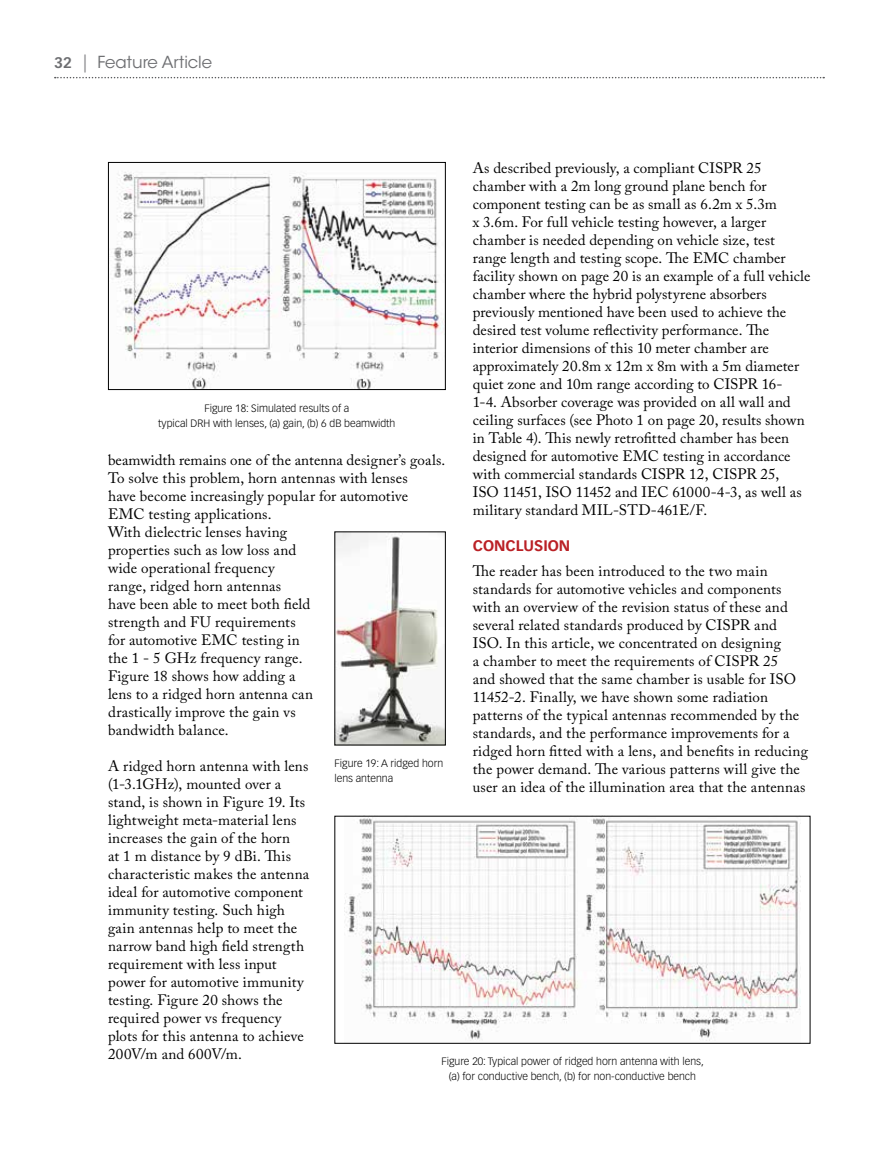
<style>
.page{position:relative;width:878px;height:1175px;background:#fff}
.page>*{position:absolute;margin:0;border:0;box-sizing:border-box;transform-origin:0 0}
.t1{font:16.5px "ITC Avant Garde Std";color:#6d6e71}
.t2{font:15px/18px "Adobe Caslon Pro";letter-spacing:.01em;color:#000}
.t3{font:700 15px "Vectora LT Std";color:#ba2025}
.t4{font:300 10.5px/15px "Vectora LT Std";color:#000;text-align:center}
.s1{font-family:"Vectora LT Std";font-weight:700;font-size:15px}
.s2{font-family:"Vectora LT Std";font-weight:300;font-size:18px}
</style>
<div class="page">
<svg style="left:55px;top:77px;width:769px;height:1px"></svg>
<img style="left:112px;top:172px;width:332px;height:216px">
<div style="left:108px;top:162px;width:338px;height:228px;border:1px solid #000"></div>
<img style="left:336px;top:533px;width:108px;height:210px">
<div style="left:334px;top:531px;width:112px;height:214px;border:1px solid #000"></div>
<img style="left:344px;top:817px;width:456px;height:224px">
<p class="t1" style="left:54px;top:52px;width:160px"><span class="s1">32</span> <span class="s2">|</span> Feature Article</p>
<p class="t2" style="left:472px;top:159px;width:339px">As described previously, a compliant CISPR 25 chamber with a 2m long ground plane bench for component testing can be as small as 6.2m x 5.3m<br>x 3.6m. For full vehicle testing however, a larger chamber is needed depending on vehicle size, test range length and testing scope. The EMC chamber facility shown on page 20 is an example of a full vehicle chamber where the hybrid polystyrene absorbers previously mentioned have been used to achieve the desired test volume reflectivity performance. The interior dimensions of this 10 meter chamber are approximately 20.8m x 12m x 8m with a 5m diameter quiet zone and 10m range according to CISPR 16- 1-4. Absorber coverage was provided on all wall and ceiling surfaces (see Photo 1 on page 20, results shown in Table 4). This newly retrofitted chamber has been designed for automotive EMC testing in accordance with commercial standards CISPR 12, CISPR 25,<br>ISO 11451, ISO 11452 and IEC 61000-4-3, as well as military standard MIL-STD-461E/F.</p>
<p class="t3" style="left:472px;top:537px;width:99px">CONCLUSION</p>
<p class="t2" style="left:472px;top:562px;width:337px">The reader has been introduced to the two main standards for automotive vehicles and components with an overview of the revision status of these and several related standards produced by CISPR and ISO. In this article, we concentrated on designing<br>a chamber to meet the requirements of CISPR 25<br>and showed that the same chamber is usable for ISO 11452-2. Finally, we have shown some radiation patterns of the typical antennas recommended by the standards, and the performance improvements for a ridged horn fitted with a lens, and benefits in reducing the power demand. The various patterns will give the user an idea of the illumination area that the antennas</p>
<p class="t4" style="left:158px;top:400px;width:239px">Figure 18: Simulated results of a<br>typical DRH with lenses, (a) gain, (b) 6 dB beamwidth</p>
<p class="t2" style="left:108px;top:450px;width:339px">beamwidth remains one of the antenna designer’s goals.<br>To solve this problem, horn antennas with lenses<br>have become increasingly popular for automotive EMC testing applications.<br>With dielectric lenses having<br>properties such as low loss and<br>wide operational frequency<br>range, ridged horn antennas<br>have been able to meet both field<br>strength and FU requirements<br>for automotive EMC testing in<br>the 1 - 5 GHz frequency range.<br>Figure 18 shows how adding a<br>lens to a ridged horn antenna can<br>drastically improve the gain vs<br>bandwidth balance.</p>
<p class="t2" style="left:108px;top:756px;width:203px">A ridged horn antenna with lens (1-3.1GHz), mounted over a stand, is shown in Figure 19. Its lightweight meta-material lens increases the gain of the horn<br>at 1 m distance by 9 dBi. This characteristic makes the antenna ideal for automotive component immunity testing. Such high gain antennas help to meet the narrow band high field strength requirement with less input power for automotive immunity testing. Figure 20 shows the required power vs frequency plots for this antenna to achieve<br>200V/m and 600V/m.</p>
<p class="t4" style="left:334px;top:756px;width:110px;text-align:left">Figure 19: A ridged horn lens antenna</p>
<p class="t4" style="left:441px;top:1054px;width:264px">Figure 20: Typical power of ridged horn antenna with lens, (a) for conductive bench, (b) for non-conductive bench</p>
</div>
